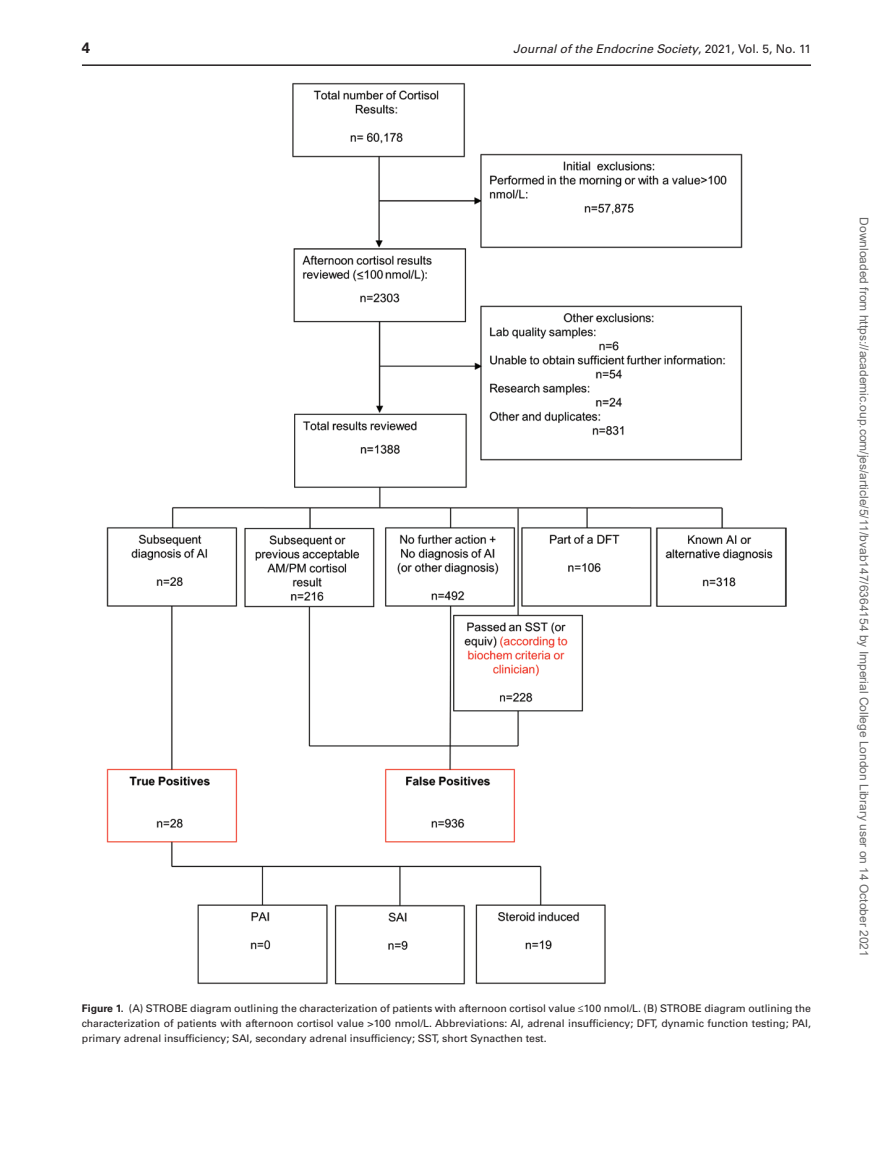
<style>
.page{position:relative;width:893px;height:1174px;background:#fff}
.page>*{position:absolute;margin:0;border:0;box-sizing:border-box;transform-origin:0 0}
.t1{font:700 15px "Univers LT Std";color:#231f20}
.t2{font:12px "Arial";color:#666}
.t3{font:italic 12px "Univers LT Std";color:#231f20}
.t4{font:10.5px/15.3px "Univers LT Std";color:#231f20;text-align:justify}
.s1{font-style:normal}
.s2{font-weight:700}
</style>
<div class="page">
<hr style="left:82px;top:64px;width:729px;height:2px;background:#231f20">
<img style="left:107px;top:82px;width:679px;height:902px">
<h1 class="t1" style="left:82px;top:39px;width:10px">4</h1>
<p class="t3" style="left:513px;top:42px;width:299px">Journal of the Endocrine Society<span class="s1">, 2021, Vol. 5, No. 11</span></p>
<p class="t4" style="left:82px;top:1000px;width:730px"><span class="s2">Figure 1.</span> (A) STROBE diagram outlining the characterization of patients with afternoon cortisol value ≤100 nmol/L. (B) STROBE diagram outlining the characterization of patients with afternoon cortisol value &gt;100 nmol/L. Abbreviations: AI, adrenal insufficiency; DFT, dynamic function testing; PAI, primary adrenal insufficiency; SAI, secondary adrenal insufficiency; SST, short Synacthen test.</p>
<p class="t2" style="left:868px;top:217px;width:741px;rotate:90deg">Downloaded from https://academic.oup.com/jes/article/5/11/bvab147/6364154 by Imperial College London Library user on 14 October 2021</p>
</div>
